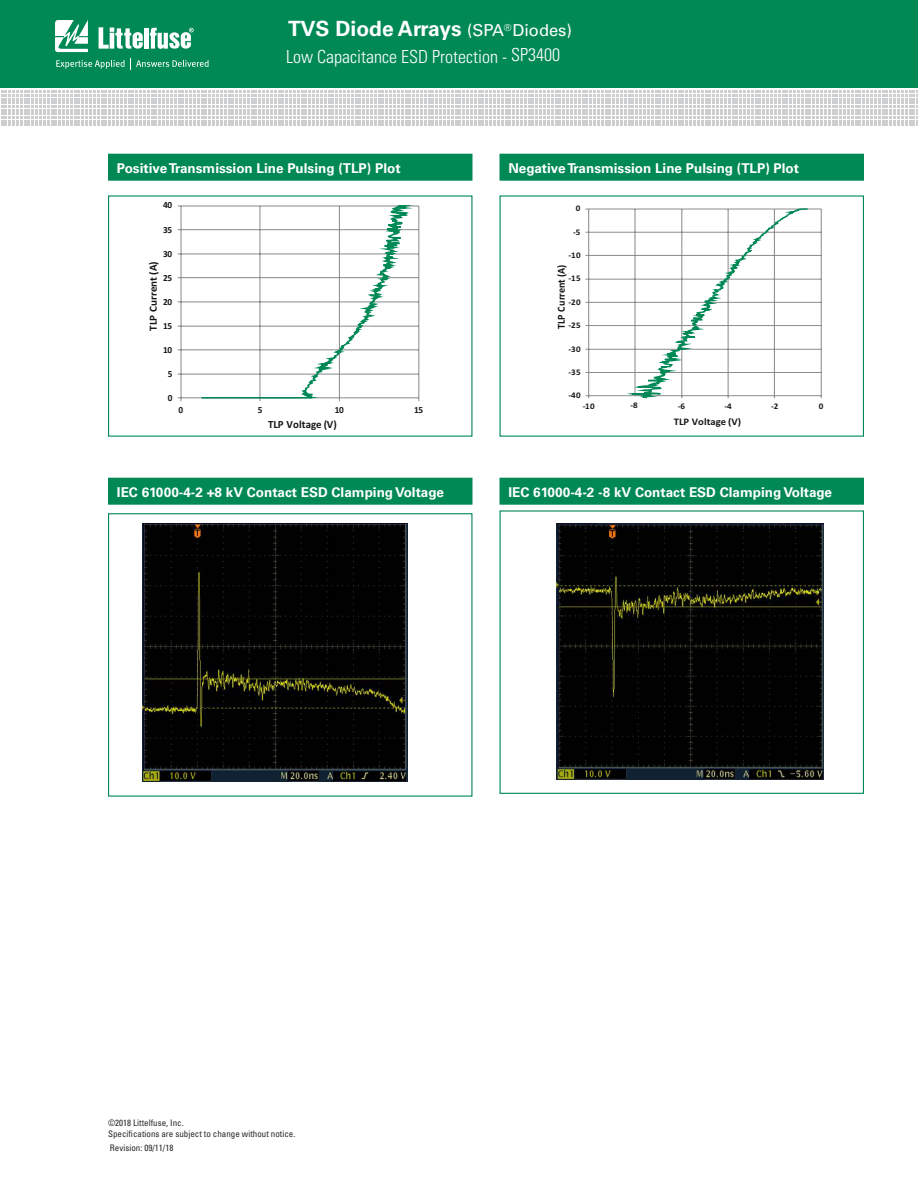
<style>
.page{position:relative;width:918px;height:1188px;background:#fff}
.page>*{position:absolute;margin:0;border:0;box-sizing:border-box;transform-origin:0 0}
.t1{font:700 21px "Univers LT Std";color:#fff}
.t2{font:300 condensed 18px "Univers LT Std";color:#fff}
.t3{font:700 13.5px "Univers LT Std";color:#fff}
.t4{font:700 10.95px "Calibri";letter-spacing:.005em;color:#151615}
.t5{font:700 10.65px "Calibri";color:#151615;scale:.95 1}
.t6{font:700 10.05px "Calibri";letter-spacing:.005em;color:#151615;scale:1.05 1}
.t7{font:700 9.3px "Calibri";letter-spacing:-.035em;color:#151615}
.t8{font:condensed 9px/10.8px "Univers LT Std";color:#2b2829}
.t9{font:700 8.55px "Calibri";letter-spacing:.02em;color:#151615;scale:1.05 1}
.s1{font-weight:400;font-size:16.5px}
</style>
<div class="page">
<div style="left:0;top:0;width:918px;height:88px;background:#008955"></div>
<svg style="left:1px;top:91px;width:917px;height:35px"></svg>
<svg style="left:55px;top:20px;width:33px;height:32px"></svg>
<hr style="left:144px;top:28px;width:4px;height:21px;background:#fff">
<svg style="left:150px;top:28px;width:44px;height:21px"></svg>
<svg style="left:99px;top:27px;width:44px;height:22px"></svg>
<svg style="left:56px;top:58px;width:153px;height:11px"></svg>
<div style="left:108px;top:154px;width:365px;height:27px;background:#008955"></div>
<div style="left:500px;top:154px;width:364px;height:27px;background:#008955"></div>
<div style="left:108px;top:478px;width:365px;height:27px;background:#008955"></div>
<div style="left:500px;top:478px;width:364px;height:27px;background:#008955"></div>
<img style="left:142px;top:523px;width:266px;height:258px">
<img style="left:556px;top:523px;width:268px;height:256px">
<hr style="left:181px;top:206px;width:238px;height:1px;background:#89898d">
<hr style="left:181px;top:229px;width:238px;height:1px;background:#89898d">
<hr style="left:181px;top:254px;width:238px;height:1px;background:#89898d">
<hr style="left:181px;top:277px;width:238px;height:1px;background:#89898d">
<hr style="left:181px;top:302px;width:238px;height:1px;background:#89898d">
<hr style="left:181px;top:326px;width:238px;height:1px;background:#89898d">
<hr style="left:181px;top:350px;width:238px;height:1px;background:#89898d">
<hr style="left:181px;top:374px;width:238px;height:1px;background:#89898d">
<hr style="left:419px;top:206px;width:1px;height:192px;background:#89898d">
<hr style="left:181px;top:206px;width:1px;height:192px;background:#89898d">
<hr style="left:181px;top:398px;width:238px;height:1px;background:#89898d">
<svg style="left:201px;top:205px;width:208px;height:196px"></svg>
<hr style="left:589px;top:209px;width:232px;height:1px;background:#89898d">
<hr style="left:589px;top:232px;width:232px;height:1px;background:#89898d">
<hr style="left:589px;top:255px;width:232px;height:1px;background:#89898d">
<hr style="left:589px;top:279px;width:232px;height:1px;background:#89898d">
<hr style="left:589px;top:302px;width:232px;height:1px;background:#89898d">
<hr style="left:589px;top:325px;width:232px;height:1px;background:#89898d">
<hr style="left:589px;top:349px;width:232px;height:1px;background:#89898d">
<hr style="left:589px;top:372px;width:232px;height:1px;background:#89898d">
<hr style="left:821px;top:209px;width:1px;height:187px;background:#89898d">
<hr style="left:588px;top:209px;width:1px;height:187px;background:#89898d">
<hr style="left:589px;top:395px;width:232px;height:1px;background:#89898d">
<svg style="left:628px;top:208px;width:180px;height:191px"></svg>
<div style="left:108px;top:513px;width:365px;height:284px;border:1px solid #008955"></div>
<div style="left:500px;top:510px;width:364px;height:284px;border:1px solid #008955"></div>
<h1 class="t1" style="left:288px;top:21px;width:286px">TVS Diode Arrays <span class="s1">(SPA</span> <sup>®</sup> <span class="s1">Diodes)</span></h1>
<h2 class="t2" style="left:286px;top:49px;width:275px">Low Capacitance ESD Protection - SP3400</h2>
<p class="t3" style="left:117px;top:163px;width:285px">Positive Transmission Line Pulsing (TLP) Plot</p>
<p class="t3" style="left:508px;top:163px;width:292px">Negative Transmission Line Pulsing (TLP) Plot</p>
<p class="t7" style="left:163px;top:202px;width:11px">40</p>
<p class="t9" style="left:576px;top:206px;width:6px">0</p>
<p class="t7" style="left:163px;top:226px;width:11px">35</p>
<p class="t9" style="left:573px;top:229px;width:8px">-5</p>
<p class="t7" style="left:163px;top:250px;width:11px">30</p>
<p class="t9" style="left:569px;top:252px;width:13px">-10</p>
<p class="t4" style="left:149px;top:331px;width:71px;rotate:-90deg">TLP Current (A)</p>
<p class="t7" style="left:163px;top:274px;width:11px">25</p>
<p class="t7" style="left:163px;top:298px;width:11px">20</p>
<p class="t7" style="left:163px;top:322px;width:11px">15</p>
<p class="t5" style="left:558px;top:329px;width:69px;rotate:-90deg">TLP Current (A)</p>
<p class="t9" style="left:569px;top:276px;width:13px">-15</p>
<p class="t9" style="left:569px;top:299px;width:13px">-20</p>
<p class="t9" style="left:569px;top:322px;width:13px">-25</p>
<p class="t7" style="left:163px;top:346px;width:11px">10</p>
<p class="t9" style="left:569px;top:346px;width:13px">-30</p>
<p class="t7" style="left:168px;top:370px;width:6px">5</p>
<p class="t9" style="left:569px;top:369px;width:13px">-35</p>
<p class="t7" style="left:168px;top:394px;width:6px">0</p>
<p class="t7" style="left:179px;top:406px;width:6px">0</p>
<p class="t7" style="left:258px;top:406px;width:6px">5</p>
<p class="t7" style="left:335px;top:406px;width:11px">10</p>
<p class="t7" style="left:414px;top:406px;width:11px">15</p>
<p class="t4" style="left:268px;top:420px;width:70px">TLP Voltage (V)</p>
<p class="t9" style="left:569px;top:392px;width:13px">-40</p>
<p class="t9" style="left:631px;top:402px;width:8px">-8</p>
<p class="t9" style="left:583px;top:403px;width:13px">-10</p>
<p class="t9" style="left:678px;top:403px;width:8px">-6</p>
<p class="t9" style="left:725px;top:403px;width:8px">-4</p>
<p class="t9" style="left:771px;top:403px;width:8px">-2</p>
<p class="t9" style="left:819px;top:403px;width:6px">0</p>
<p class="t6" style="left:674px;top:418px;width:65px">TLP Voltage (V)</p>
<p class="t3" style="left:117px;top:487px;width:328px">IEC 61000-4-2 +8 kV Contact ESD Clamping Voltage</p>
<p class="t3" style="left:508px;top:487px;width:325px">IEC 61000-4-2 -8 kV Contact ESD Clamping Voltage</p>
<p class="t8" style="left:108px;top:1118px;width:189px">©2018 Littelfuse, Inc.<br>Specifications are subject to change without notice.</p>
<p class="t8" style="left:110px;top:1143px;width:65px">Revision: 09/11/18</p>
</div>
